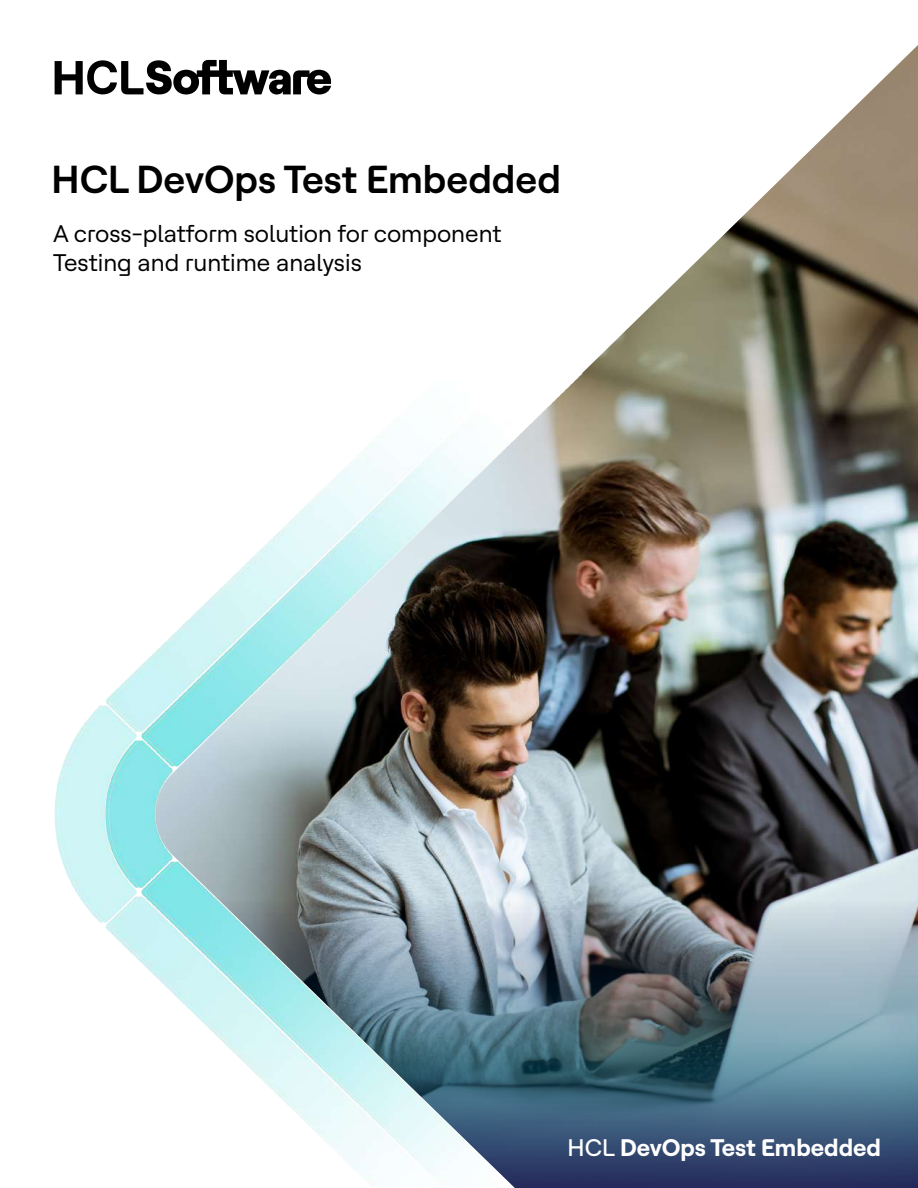
<style>
.page{position:relative;width:918px;height:1188px;background:#fff}
.page>*{position:absolute;margin:0;border:0;box-sizing:border-box;transform-origin:0 0}
.t1{font:700 39px "HCL Tech Roobert";color:#000}
.t2{font:24px/28.8px "HCL Tech Roobert";color:#000}
.t3{font:800 24px "HCL Tech Roobert";color:#fff}
.s1{font-weight:500}
</style>
<div class="page">
<img style="left:54px;top:57px;width:852px;height:1131px">
<svg style="left:55px;top:60px;width:276px;height:34px"></svg>
<h1 class="t1" style="left:52px;top:151px;width:511px">HCL DevOps Test Embedded</h1>
<p class="t2" style="left:53px;top:218px;width:450px">A cross-platform solution for component<br>Testing and runtime analysis</p>
<p class="t3" style="left:568px;top:1130px;width:315px"><span class="s1">HCL</span> DevOps Test Embedded</p>
</div>
